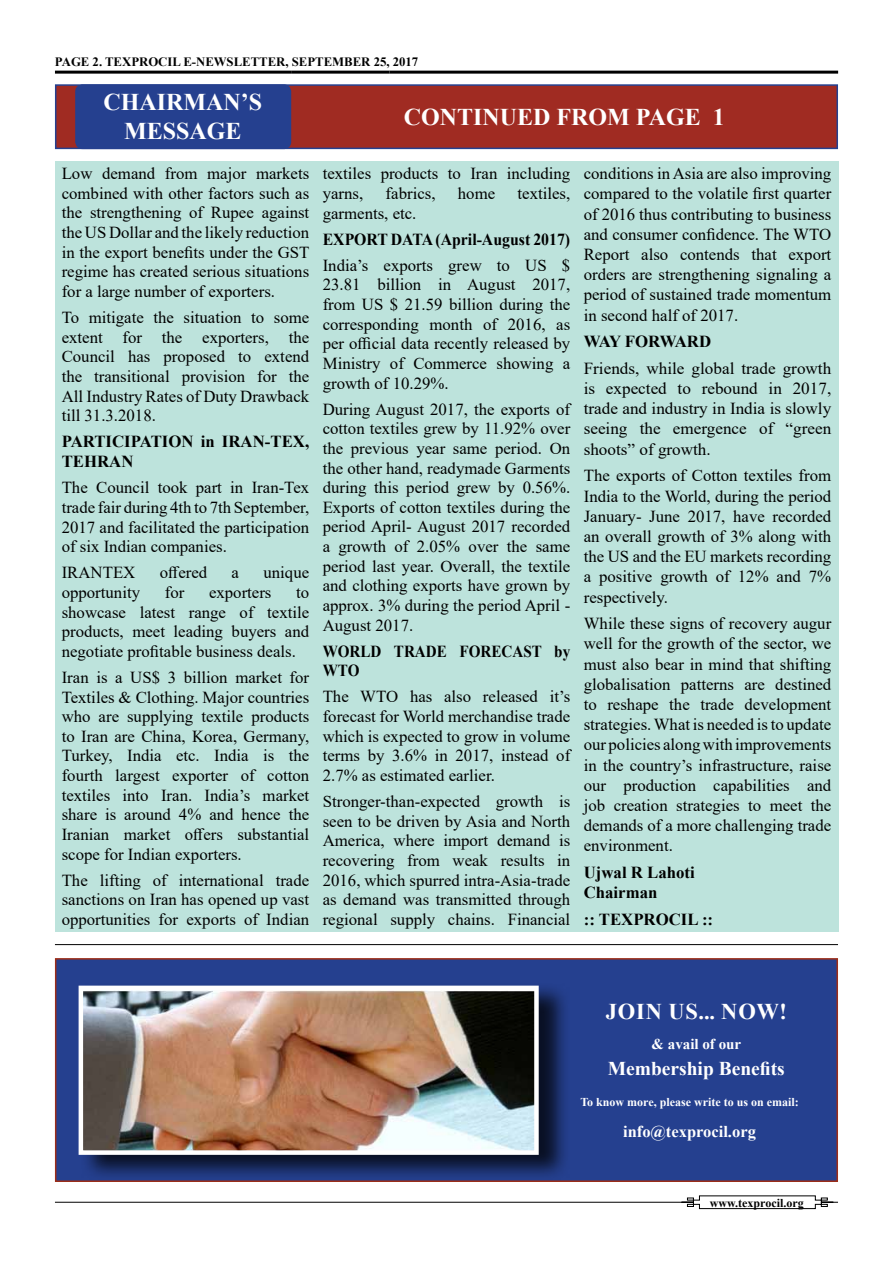
<style>
.page{position:relative;width:893px;height:1263px;background:#fff}
.page>*{position:absolute;margin:0;border:0;box-sizing:border-box;transform-origin:0 0}
.t1{font:700 24px/28.8px "Times New Roman";color:#fff;text-align:center}
.t2{font:700 22.5px "Times New Roman";color:#fff}
.t3{font:700 19.5px "Times New Roman";color:#fff}
.t4{font:16.8px/19.6px "Times New Roman";color:#000;text-align:justify}
.t5{font:700 16.8px/19.6px "Times New Roman";color:#000}
.t6{font:700 16.8px "Times New Roman";color:#000;scale:.94 1}
.t7{font:700 16.8px/19.6px "Times New Roman";color:#000;scale:.9 1}
.t8{font:700 16.5px "Times New Roman";color:#fff}
.t9{font:700 15px "Times New Roman";color:#fff}
.t10{font:700 12.75px "Times New Roman";color:#000}
.t11{font:700 12px "Times New Roman";color:#fff}
.t12{font:700 12px "Times New Roman";color:#000}
</style>
<div class="page">
<hr style="left:55px;top:1202px;width:783px;height:1px;background:#000">
<svg style="left:681px;top:1195px;width:153px;height:14px"></svg>
<hr style="left:55px;top:71px;width:237px;height:3px;background:#000">
<hr style="left:292px;top:71px;width:98px;height:3px;background:#000">
<hr style="left:390px;top:71px;width:448px;height:3px;background:#000">
<div style="left:55px;top:84px;width:783px;height:65px;background:#a02b22;border:2px solid #25408f"></div>
<div style="left:76px;top:85px;width:214px;height:63px;background:#25408f;border-radius:7px"></div>
<div style="left:75px;top:84px;width:216px;height:65px;border:2px solid #25408f;border-radius:7px"></div>
<div style="left:55px;top:161px;width:783px;height:771px;background:#bde3dc"></div>
<hr style="left:55px;top:944px;width:783px;height:1px;background:#000">
<div style="left:56px;top:959px;width:781px;height:222px;background:#25408f"></div>
<div style="left:55px;top:958px;width:783px;height:224px;border:2px solid #9b2d19"></div>
<div style="left:80px;top:982px;width:490px;height:200px;background:#000;opacity:.75"></div>
<img style="left:84px;top:991px;width:450px;height:159px">
<div style="left:79px;top:986px;width:460px;height:169px;border:4px solid #fff"></div>
<p class="t10" style="left:55px;top:53px;width:365px">PAGE 2. TEXPROCIL E-NEWSLETTER, SEPTEMBER 25, 2017</p>
<h1 class="t1" style="left:103px;top:87px;width:160px">CHAIRMAN’S<br>MESSAGE</h1>
<h1 class="t1" style="left:404px;top:102px;width:322px">CONTINUED FROM PAGE 1</h1>
<p class="t4" style="left:62px;top:163px;width:249px">Low demand from major markets combined with other factors such as the strengthening of Rupee against the US Dollar and the likely reduction in the export benefits under the GST regime has created serious situations for a large number of exporters.</p>
<p class="t4" style="left:62px;top:307px;width:249px">To mitigate the situation to some extent for the exporters, the Council has proposed to extend the transitional provision for the All Industry Rates of Duty Drawback till 31.3.2018.</p>
<p class="t5" style="left:62px;top:431px;width:249px">PARTICIPATION in IRAN-TEX,<br>TEHRAN</p>
<p class="t4" style="left:62px;top:477px;width:249px">The Council took part in Iran-Tex trade fair during 4th to 7th September, 2017 and facilitated the participation of six Indian companies.</p>
<p class="t4" style="left:62px;top:562px;width:75px">IRANTEX</p>
<p class="t4" style="left:160px;top:562px;width:49px">offered</p>
<p class="t4" style="left:232px;top:562px;width:9px">a</p>
<p class="t4" style="left:263px;top:562px;width:47px">unique</p>
<p class="t4" style="left:62px;top:582px;width:80px">opportunity</p>
<p class="t4" style="left:165px;top:582px;width:21px">for</p>
<p class="t4" style="left:209px;top:582px;width:64px">exporters</p>
<p class="t4" style="left:62px;top:582px;width:249px;text-indent:234px">to showcase latest range of textile products, meet leading buyers and negotiate profitable business deals.</p>
<p class="t4" style="left:62px;top:667px;width:249px">Iran is a US$ 3 billion market for Textiles &amp; Clothing. Major countries who are supplying textile products to Iran are China, Korea, Germany, Turkey, India etc. India is the fourth largest exporter of cotton textiles into Iran. India’s market share is around 4% and hence the Iranian market offers substantial scope for Indian exporters.</p>
<p class="t4" style="left:62px;top:870px;width:249px">The lifting of international trade sanctions on Iran has opened up vast opportunities for exports of Indian</p>
<p class="t4" style="left:323px;top:163px;width:249px">textiles products to Iran including yarns,</p>
<p class="t4" style="left:386px;top:183px;width:51px">fabrics,</p>
<p class="t4" style="left:458px;top:183px;width:39px">home</p>
<p class="t4" style="left:518px;top:183px;width:54px">textiles,</p>
<p class="t4" style="left:323px;top:203px;width:95px">garments, etc.</p>
<p class="t6" style="left:323px;top:227px;width:265px">EXPORT DATA (April-August 2017)</p>
<p class="t4" style="left:323px;top:255px;width:249px">India’s exports grew to US $ 23.81 billion in August 2017, from US $ 21.59 billion during the corresponding month of 2016, as per official data recently released by Ministry of Commerce showing a growth of 10.29%.</p>
<p class="t4" style="left:323px;top:399px;width:249px">During August 2017, the exports of cotton textiles grew by 11.92% over the previous year same period. On the other hand, readymade Garments during this period grew by 0.56%.<br>Exports of cotton textiles during the period April- August 2017 recorded a growth of 2.05% over the same period last year. Overall, the textile and clothing exports have grown by approx. 3% during the period April - August 2017.</p>
<p class="t7" style="left:323px;top:641px;width:276px">WORLD TRADE FORECAST by<br>WTO</p>
<p class="t4" style="left:323px;top:686px;width:249px">The WTO has also released it’s forecast for World merchandise trade which is expected to grow in volume terms by 3.6% in 2017, instead of 2.7% as estimated earlier.</p>
<p class="t4" style="left:323px;top:791px;width:249px">Stronger-than-expected growth is seen to be driven by Asia and North America, where import demand is recovering from weak results in 2016, which spurred intra-Asia-trade as demand was transmitted through regional supply chains. Financial</p>
<p class="t4" style="left:584px;top:163px;width:249px;line-height:20.2px">conditions in Asia are also improving compared to the volatile first quarter of 2016 thus contributing to business and consumer confidence. The WTO Report also contends that export orders are strengthening signaling a period of sustained trade momentum in second half of 2017.</p>
<p class="t5" style="left:584px;top:331px;width:129px">WAY FORWARD</p>
<p class="t4" style="left:584px;top:358px;width:249px;line-height:20.2px">Friends, while global trade growth is expected to rebound in 2017, trade and industry in India is slowly seeing the emergence of “green shoots” of growth.</p>
<p class="t4" style="left:584px;top:465px;width:249px;line-height:20.2px">The exports of Cotton textiles from India to the World, during the period January- June 2017, have recorded an overall growth of 3% along with the US and the EU markets recording a positive growth of 12% and 7% respectively.</p>
<p class="t4" style="left:584px;top:613px;width:249px;line-height:20.2px">While these signs of recovery augur well for the growth of the sector, we must also bear in mind that shifting globalisation patterns are destined to reshape the trade development strategies. What is needed is to update our policies along with improvements in the country’s infrastructure, raise our production capabilities and job creation strategies to meet the demands of a more challenging trade environment.</p>
<p class="t5" style="left:584px;top:862px;width:113px;line-height:20.2px">Ujwal R Lahoti<br>Chairman</p>
<p class="t5" style="left:584px;top:909px;width:131px">:: TEXPROCIL ::</p>
<h2 class="t2" style="left:606px;top:995px;width:28px">Join</h2>
<h2 class="t2" style="left:668px;top:995px;width:120px">Us... Now!</h2>
<p class="t9" style="left:652px;top:1033px;width:91px">&amp; avail of our</p>
<p class="t3" style="left:608px;top:1054px;width:179px">Membership Benefits</p>
<p class="t11" style="left:580px;top:1093px;width:220px">To know more, please write to us on email:</p>
<p class="t8" style="left:623px;top:1119px;width:134px">info@texprocil.org</p>
<p class="t12" style="left:710px;top:1194px;width:95px">www.texprocil.org</p>
</div>
